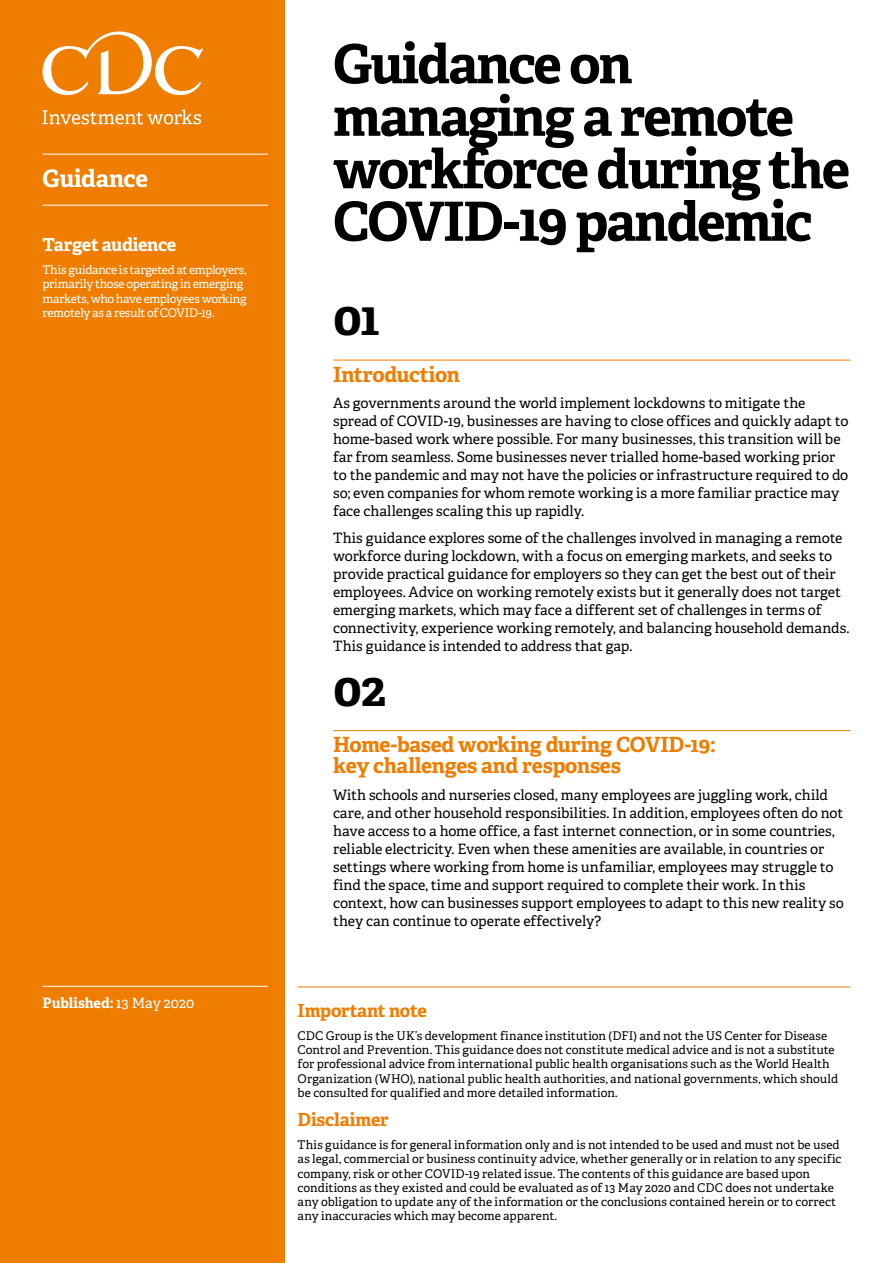
<style>
.page{position:relative;width:893px;height:1263px;background:#fff}
.page>*{position:absolute;margin:0;border:0;box-sizing:border-box;transform-origin:0 0}
.t1{font:700 54px/52.5px "Adelle PE";letter-spacing:-.03em;color:#000}
.t2{font:700 48px "Adelle PE";color:#000}
.t3{font:700 24px "Adelle PE";letter-spacing:-.015em;color:#fff}
.t4{font:700 21px/21px "Adelle PE";letter-spacing:-.015em;color:#ef7d00}
.t5{font:700 18px "Adelle PE";letter-spacing:-.015em;color:#ef7d00}
.t6{font:700 18px "Adelle PE";letter-spacing:-.02em;color:#fff}
.t7{font:14.25px/18px "Adelle PE";color:#000}
.t8{font:700 14.25px "Adelle PE";letter-spacing:-.005em;color:#fff}
.t9{font:12px/14.2px "Adelle PE";letter-spacing:.005em;color:#000}
.t10{font:12px/14.2px "Adelle PE";letter-spacing:-.03em;color:#fff}
.s1{font-weight:400}
</style>
<div class="page">
<div style="left:0;top:0;width:285px;height:1263px;background:#ef7d00"></div>
<svg style="left:43px;top:31px;width:160px;height:93px"></svg>
<hr style="left:43px;top:205px;width:225px;height:1px;background:#fff">
<hr style="left:43px;top:154px;width:225px;height:1px;background:#fff">
<hr style="left:333px;top:360px;width:517px;height:1px;background:#ef7d00">
<hr style="left:333px;top:730px;width:517px;height:1px;background:#ef7d00">
<hr style="left:298px;top:986px;width:552px;height:1px;background:#ef7d00">
<hr style="left:43px;top:986px;width:225px;height:1px;background:#fff">
<h3 class="t3" style="left:43px;top:161px;width:107px">Guidance</h3>
<p class="t6" style="left:43px;top:232px;width:135px">Target audience</p>
<p class="t10" style="left:43px;top:262px;width:206px">This guidance is targeted at employers, primarily those operating in emerging markets, who have employees working remotely as a result of COVID-19.</p>
<p class="t8" style="left:43px;top:992px;width:153px">Published: <span class="s1">13 May 2020</span></p>
<h1 class="t1" style="left:333px;top:36px;width:518px">Guidance on managing a remote workforce during the<br>COVID-19 pandemic</h1>
<h2 class="t2" style="left:333px;top:283px;width:48px">01</h2>
<h3 class="t4" style="left:333px;top:363px;width:128px">Introduction</h3>
<p class="t7" style="left:333px;top:394px;width:517px">As governments around the world implement lockdowns to mitigate the spread of COVID-19, businesses are having to close offices and quickly adapt to home-based work where possible. For many businesses, this transition will be far from seamless. Some businesses never trialled home-based working prior to the pandemic and may not have the policies or infrastructure required to do so; even companies for whom remote working is a more familiar practice may face challenges scaling this up rapidly.</p>
<p class="t7" style="left:333px;top:528px;width:518px">This guidance explores some of the challenges involved in managing a remote workforce during lockdown, with a focus on emerging markets, and seeks to provide practical guidance for employers so they can get the best out of their employees. Advice on working remotely exists but it generally does not target emerging markets, which may face a different set of challenges in terms of connectivity, experience working remotely, and balancing household demands.<br>This guidance is intended to address that gap.</p>
<h2 class="t2" style="left:333px;top:654px;width:55px">02</h2>
<h3 class="t4" style="left:333px;top:733px;width:384px">Home-based working during COVID-19: key challenges and responses</h3>
<p class="t7" style="left:333px;top:785px;width:512px">With schools and nurseries closed, many employees are juggling work, child care, and other household responsibilities. In addition, employees often do not have access to a home office, a fast internet connection, or in some countries, reliable electricity. Even when these amenities are available, in countries or settings where working from home is unfamiliar, employees may struggle to find the space, time and support required to complete their work. In this context, how can businesses support employees to adapt to this new reality so they can continue to operate effectively?</p>
<p class="t5" style="left:298px;top:998px;width:131px">Important note</p>
<p class="t9" style="left:298px;top:1028px;width:542px">CDC Group is the UK’s development finance institution (DFI) and not the US Center for Disease Control and Prevention. This guidance does not constitute medical advice and is not a substitute for professional advice from international public health organisations such as the World Health Organization (WHO), national public health authorities, and national governments, which should be consulted for qualified and more detailed information.</p>
<p class="t5" style="left:298px;top:1107px;width:93px">Disclaimer</p>
<p class="t9" style="left:298px;top:1137px;width:545px">This guidance is for general information only and is not intended to be used and must not be used as legal, commercial or business continuity advice, whether generally or in relation to any specific company, risk or other COVID-19 related issue. The contents of this guidance are based upon conditions as they existed and could be evaluated as of 13 May 2020 and CDC does not undertake any obligation to update any of the information or the conclusions contained herein or to correct any inaccuracies which may become apparent.</p>
</div>
